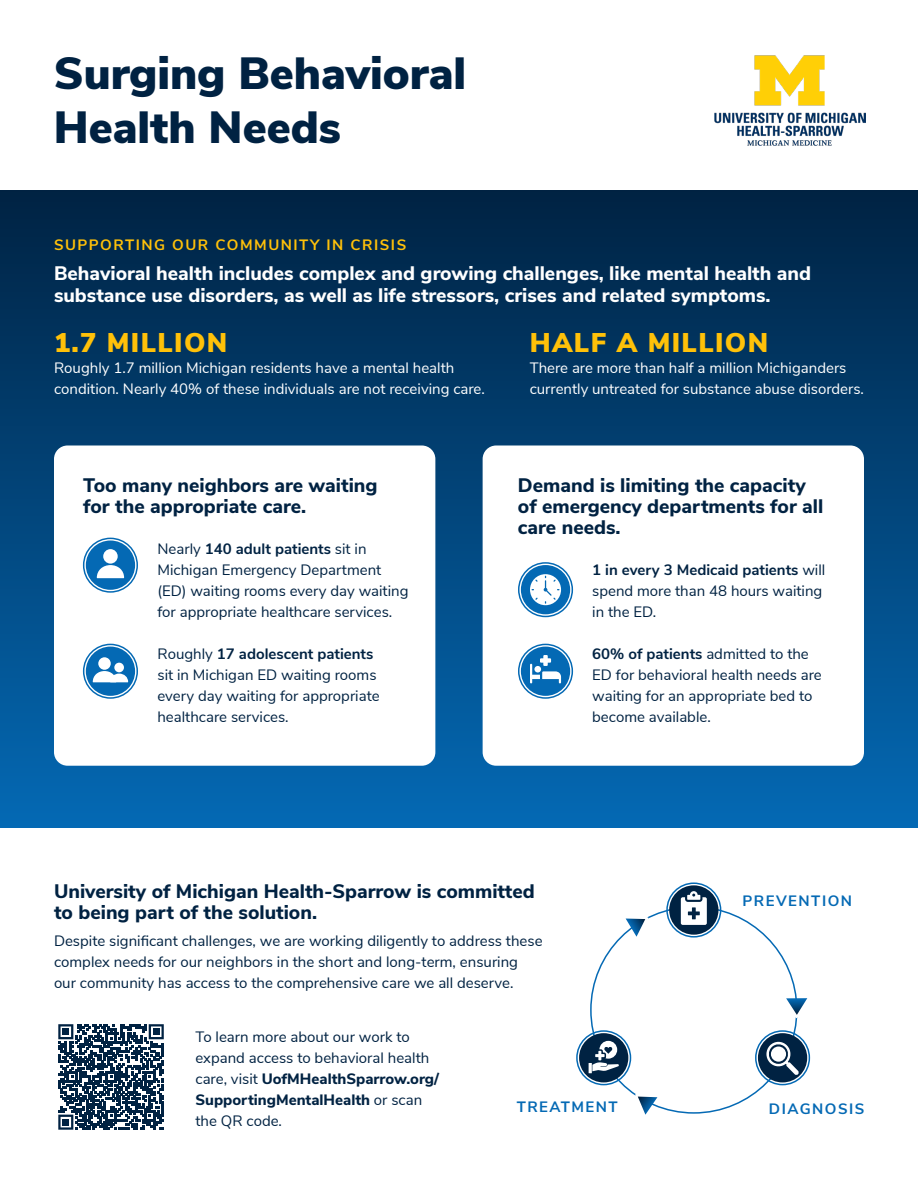
<style>
.page{position:relative;width:918px;height:1188px;background:#fff}
.page>*{position:absolute;margin:0;border:0;box-sizing:border-box;transform-origin:0 0}
.t1{font:900 45px/54px "Nunito Sans";color:#002242}
.t2{font:900 27px "Nunito Sans";letter-spacing:.05em;color:#ffc109}
.t3{font:800 19.5px/21px "Nunito Sans";color:#002242}
.t4{font:800 19.5px/22.5px "Nunito Sans";color:#fff}
.t5{font:15px/21px "Nunito Sans";color:#002242}
.t6{font:15px/21px "Nunito Sans";color:#fff}
.t7{font:700 15px "Nunito Sans";letter-spacing:.1em;color:#ffc109}
.t8{font:700 15px "Nunito Sans";letter-spacing:.1em;color:#0469b4}
.s1{font-weight:700}
.s2{font-weight:800}
</style>
<div class="page">
<div style="left:0;top:190px;width:918px;height:637px;background:linear-gradient(to bottom,#002243,#056ab5)"></div>
<div style="left:54px;top:446px;width:381px;height:320px;background:#fff;border-radius:14px"></div>
<div style="left:483px;top:446px;width:381px;height:320px;background:#fff;border-radius:14px"></div>
<img style="left:714px;top:55px;width:151px;height:91px">
<div style="left:86px;top:541px;width:49px;height:49px;background:#0469b4;border-radius:50%"></div>
<div style="left:83px;top:538px;width:55px;height:55px;border:2px solid #0469b4;border-radius:50%"></div>
<div style="left:521px;top:565px;width:49px;height:49px;background:#0469b4;border-radius:50%"></div>
<div style="left:518px;top:562px;width:55px;height:55px;border:2px solid #0469b4;border-radius:50%"></div>
<div style="left:86px;top:647px;width:49px;height:49px;background:#0469b4;border-radius:50%"></div>
<div style="left:83px;top:644px;width:55px;height:55px;border:2px solid #0469b4;border-radius:50%"></div>
<div style="left:521px;top:647px;width:49px;height:49px;background:#0469b4;border-radius:50%"></div>
<div style="left:518px;top:644px;width:55px;height:55px;border:2px solid #0469b4;border-radius:50%"></div>
<div style="left:758px;top:1033px;width:49px;height:49px;background:#002242;border-radius:50%"></div>
<div style="left:755px;top:1030px;width:55px;height:55px;border:2px solid #0469b4;border-radius:50%"></div>
<div style="left:669px;top:885px;width:49px;height:50px;background:#002242;border-radius:50%"></div>
<div style="left:666px;top:882px;width:55px;height:56px;border:2px solid #0469b4;border-radius:50%"></div>
<div style="left:579px;top:1033px;width:49px;height:49px;background:#002242;border-radius:50%"></div>
<div style="left:576px;top:1030px;width:55px;height:55px;border:2px solid #0469b4;border-radius:50%"></div>
<svg style="left:626px;top:917px;width:22px;height:20px"></svg>
<svg style="left:786px;top:998px;width:21px;height:20px"></svg>
<svg style="left:635px;top:1093px;width:22px;height:22px"></svg>
<div style="left:103px;top:549px;width:15px;height:15px;background:#fff;border-radius:50%"></div>
<svg style="left:97px;top:565px;width:27px;height:13px"></svg>
<div style="left:114px;top:663px;width:10px;height:9px;background:#fff;border-radius:50%"></div>
<div style="left:98px;top:657px;width:13px;height:13px;background:#fff;border-radius:50%"></div>
<svg style="left:93px;top:671px;width:35px;height:11px"></svg>
<svg style="left:530px;top:664px;width:2px;height:19px"></svg>
<div style="left:534px;top:666px;width:7px;height:7px;background:#fff;border-radius:50%"></div>
<svg style="left:540px;top:655px;width:21px;height:28px"></svg>
<svg style="left:530px;top:574px;width:31px;height:31px"></svg>
<svg style="left:766px;top:1042px;width:33px;height:33px"></svg>
<svg style="left:681px;top:891px;width:26px;height:34px"></svg>
<div style="left:771px;top:1047px;width:15px;height:15px;background:#fff;border-radius:50%"></div>
<svg style="left:589px;top:1041px;width:30px;height:32px"></svg>
<svg style="left:58px;top:1024px;width:106px;height:106px"></svg>
<p class="t1" style="left:54px;top:44px;width:414px">Surging Behavioral<br>Health Needs</p>
<p class="t7" style="left:54px;top:234px;width:354px">SUPPORTING OUR COMMUNITY IN CRISIS</p>
<h2 class="t4" style="left:54px;top:261px;width:759px">Behavioral health includes complex and growing challenges, like mental health and substance use disorders, as well as life stressors, crises and related symptoms.</h2>
<p class="t2" style="left:54px;top:323px;width:175px">1.7 MILLION</p>
<p class="t6" style="left:54px;top:356px;width:433px">Roughly 1.7 million Michigan residents have a mental health condition. Nearly 40% of these individuals are not receiving care.</p>
<p class="t2" style="left:530px;top:323px;width:240px">HALF A MILLION</p>
<p class="t6" style="left:530px;top:356px;width:336px">There are more than half a million Michiganders currently untreated for substance abuse disorders.</p>
<h2 class="t3" style="left:83px;top:474px;width:296px">Too many neighbors are waiting for the appropriate care.</h2>
<p class="t5" style="left:157px;top:538px;width:253px">Nearly <span class="s1">140 adult patients</span> sit in Michigan Emergency Department (ED) waiting rooms every day waiting for appropriate healthcare services.</p>
<p class="t5" style="left:157px;top:642px;width:224px">Roughly <span class="s1">17 adolescent patients </span>sit in Michigan ED waiting rooms every day waiting for appropriate healthcare services.</p>
<h2 class="t3" style="left:518px;top:474px;width:307px">Demand is limiting the capacity of emergency departments for all care needs.</h2>
<p class="t5" style="left:592px;top:559px;width:235px"><span class="s1">1 in every 3 Medicaid patients</span> will spend more than 48 hours waiting in the ED.</p>
<p class="t5" style="left:592px;top:642px;width:231px"><span class="s1">60% of patients</span> admitted to the<br>ED for behavioral health needs are waiting for an appropriate bed to become available.</p>
<h2 class="t3" style="left:54px;top:879px;width:482px">University of Michigan Health-Sparrow is committed to being part of the solution.</h2>
<p class="t5" style="left:54px;top:930px;width:490px">Despite significant challenges, we are working diligently to address these complex needs for our neighbors in the short and long-term, ensuring our community has access to the comprehensive care we all deserve.</p>
<p class="t8" style="left:742px;top:890px;width:111px">PREVENTION</p>
<p class="t5" style="left:196px;top:1026px;width:245px">To learn more about our work to expand access to behavioral health care, visit <span class="s2">UofMHealthSparrow.org/<br>SupportingMentalHealth</span> or scan the QR code.</p>
<p class="t8" style="left:517px;top:1095px;width:103px">TREATMENT</p>
<p class="t8" style="left:769px;top:1098px;width:97px">DIAGNOSIS</p>
</div>
